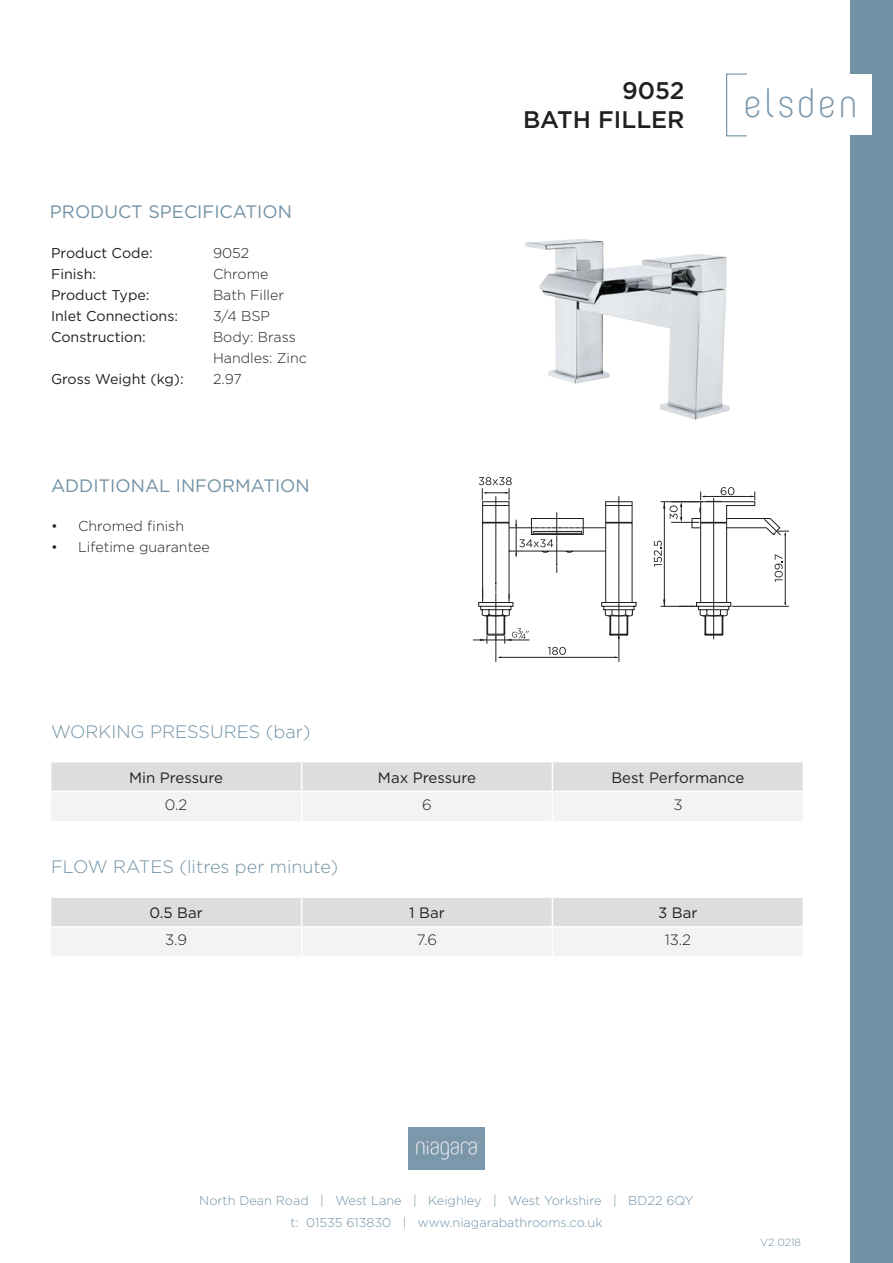
<style>
.page{position:relative;width:893px;height:1263px;background:#fff}
.page>*{position:absolute;margin:0;border:0;box-sizing:border-box;transform-origin:0 0}
.t1{font:200 39px "Core Mellow 25";letter-spacing:.06em;color:#7c97ab}
.t2{font:500 24px "Gotham";color:#231f20}
.t3{font:300 18px "Gotham";color:#7191a5}
.t4{font:18px "Gotham";color:#7191a5}
.t5{font:15px "Gotham";color:#231f20}
.t6{font:300 15px "Gotham";color:#231f20}
.t7{font:300 14.25px "Gotham";color:#231f20}
.t8{font:14.25px "Gotham";color:#231f20}
.t9{font:300 12.75px "Gotham";color:#7191a5}
.t10{font:300 10.5px "Gotham";color:#7191a5}
</style>
<div class="page">
<img style="left:525px;top:239px;width:205px;height:181px">
<svg style="left:51px;top:762px;width:752px;height:59px"></svg>
<div style="left:850px;top:0;width:43px;height:1263px;background:#7191a5"></div>
<div style="left:721px;top:74px;width:150px;height:61px;background:#fff"></div>
<div style="left:726px;top:74px;width:21px;height:62px;border:1px solid #7191a5"></div>
<hr style="left:473px;top:640px;width:56px;height:1px;background:#231f20">
<svg style="left:478px;top:477px;width:311px;height:181px"></svg>
<svg style="left:51px;top:898px;width:752px;height:58px"></svg>
<img style="left:408px;top:1127px;width:77px;height:43px">
<p class="t4" style="left:50px;top:200px;width:243px">PRODUCT SPECIFICATION</p>
<p class="t8" style="left:51px;top:244px;width:103px">Product Code:</p>
<p class="t7" style="left:213px;top:244px;width:38px">9052</p>
<p class="t8" style="left:51px;top:265px;width:47px">Finish:</p>
<p class="t7" style="left:213px;top:265px;width:57px">Chrome</p>
<p class="t8" style="left:51px;top:286px;width:100px">Product Type:</p>
<p class="t7" style="left:213px;top:286px;width:73px">Bath Filler</p>
<p class="t8" style="left:51px;top:307px;width:129px">Inlet Connections:</p>
<p class="t7" style="left:213px;top:307px;width:58px">3/4 BSP</p>
<p class="t8" style="left:51px;top:328px;width:96px">Construction:</p>
<p class="t7" style="left:213px;top:328px;width:84px">Body: Brass</p>
<p class="t7" style="left:213px;top:349px;width:96px">Handles: Zinc</p>
<p class="t8" style="left:51px;top:370px;width:134px">Gross Weight (kg):</p>
<p class="t7" style="left:213px;top:370px;width:30px">2.97</p>
<p class="t4" style="left:51px;top:474px;width:260px">ADDITIONAL INFORMATION</p>
<p class="t7" style="left:51px;top:517px;width:135px">• Chromed finish</p>
<p class="t7" style="left:51px;top:538px;width:160px">• Lifetime guarantee</p>
<p class="t3" style="left:51px;top:720px;width:261px">WORKING PRESSURES (bar)</p>
<p class="t2" style="left:622px;top:75px;width:64px">9052</p>
<p class="t2" style="left:523px;top:104px;width:163px">BATH FILLER</p>
<p class="t1" style="left:744px;top:74px;width:116px">elsden</p>
<p class="t5" style="left:129px;top:768px;width:96px">Min Pressure</p>
<p class="t5" style="left:378px;top:768px;width:100px">Max Pressure</p>
<p class="t5" style="left:611px;top:768px;width:135px">Best Performance</p>
<p class="t6" style="left:165px;top:795px;width:24px">0.2</p>
<p class="t6" style="left:422px;top:795px;width:11px">6</p>
<p class="t6" style="left:673px;top:795px;width:11px">3</p>
<p class="t3" style="left:51px;top:856px;width:289px">FLOW RATES (litres per minute)</p>
<p class="t5" style="left:149px;top:903px;width:55px">0.5 Bar</p>
<p class="t5" style="left:409px;top:903px;width:37px">1 Bar</p>
<p class="t5" style="left:658px;top:903px;width:41px">3 Bar</p>
<p class="t6" style="left:165px;top:930px;width:24px">3.9</p>
<p class="t6" style="left:417px;top:930px;width:22px">7.6</p>
<p class="t6" style="left:665px;top:930px;width:28px">13.2</p>
<p class="t9" style="left:199px;top:1192px;width:496px">North Dean Road | West Lane | Keighley | West Yorkshire | BD22 6QY</p>
<p class="t9" style="left:290px;top:1215px;width:313px">t: 01535 613830 | www.niagarabathrooms.co.uk</p>
<p class="t10" style="left:760px;top:1236px;width:42px">V2 0218</p>
</div>
